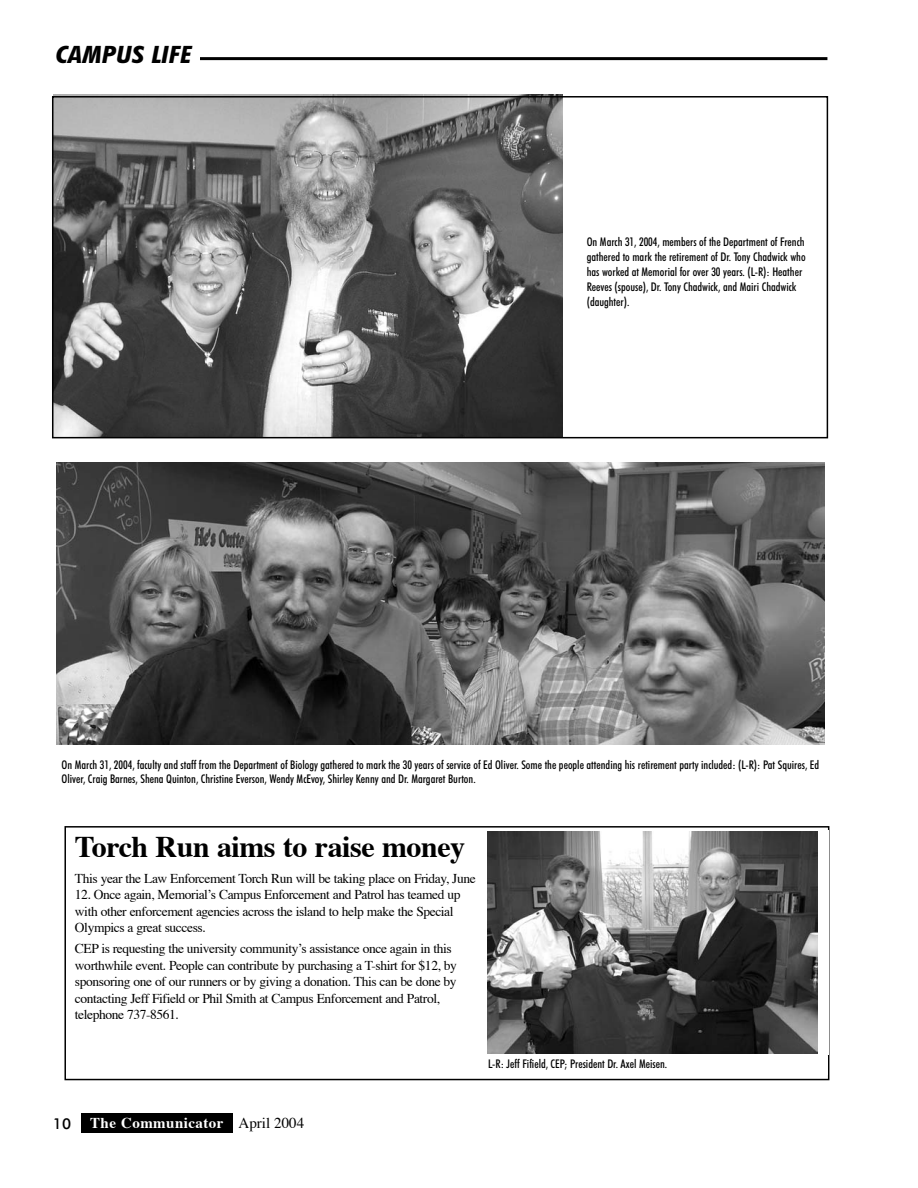
<style>
.page{position:relative;width:918px;height:1188px;background:#fff}
.page>*{position:absolute;margin:0;border:0;box-sizing:border-box;transform-origin:0 0}
.t1{font:700 30px "Times";letter-spacing:-.015em;color:#000}
.t2{font:italic 700 condensed 24px "Futura BT";color:#000;scale:1.2 1}
.t3{font:700 15px "Times";letter-spacing:.03em;color:#fff}
.t4{font:500 15px "Futura BT";color:#000}
.t5{font:13.5px/16.5px "Times";letter-spacing:-.03em;color:#000}
.t6{font:500 condensed 12px/15px "Futura BT";color:#000}
.s1{font-weight:400;color:#000}
</style>
<div class="page">
<div style="left:81px;top:1113px;width:151px;height:20px;background:#000"></div>
<hr style="left:55px;top:57px;width:772px;height:3px;background:#000">
<div style="left:54px;top:43px;width:146px;height:38px;background:#fff"></div>
<img style="left:53px;top:95px;width:509px;height:340px">
<div style="left:52px;top:96px;width:776px;height:342px;border:2px solid #000"></div>
<div style="left:64px;top:826px;width:765px;height:254px;border:2px solid #000"></div>
<img style="left:57px;top:462px;width:768px;height:283px">
<svg style="left:487px;top:830px;width:341px;height:225px"></svg>
<img style="left:487px;top:832px;width:330px;height:221px">
<div style="left:487px;top:1057px;width:341px;height:18px;background:#fff"></div>
<h2 class="t2" style="left:56px;top:44px;width:115px">CAMPUS LIFE</h2>
<p class="t6" style="left:587px;top:235px;width:220px">On March 31, 2004, members of the Department of French gathered to mark the retirement of Dr. Tony Chadwick who has worked at Memorial for over 30 years. (L-R): Heather Reeves (spouse), Dr. Tony Chadwick, and Mairi Chadwick (daughter).</p>
<p class="t6" style="left:62px;top:758px;width:759px;line-height:14.4px">On March 31, 2004, faculty and staff from the Department of Biology gathered to mark the 30 years of service of Ed Oliver. Some the people attending his retirement party included: (L-R): Pat Squires, Ed<br>Oliver, Craig Barnes, Shena Quinton, Christine Everson, Wendy McEvoy, Shirley Kenny and Dr. Margaret Burton.</p>
<h1 class="t1" style="left:75px;top:835px;width:392px">Torch Run aims to raise money</h1>
<p class="t5" style="left:75px;top:871px;width:402px">This year the Law Enforcement Torch Run will be taking place on Friday, June</p>
<p class="t5" style="left:75px;top:887px;width:387px">12. Once again, Memorial’s Campus Enforcement and Patrol has teamed up with other enforcement agencies across the island to help make the Special<br>Olympics a great success.</p>
<p class="t5" style="left:75px;top:941px;width:384px">CEP is requesting the university community’s assistance once again in this worthwhile event. People can contribute by purchasing a T-shirt for $12, by sponsoring one of our runners or by giving a donation. This can be done by contacting Jeff Fifield or Phil Smith at Campus Enforcement and Patrol, telephone 737-8561.</p>
<p class="t6" style="left:488px;top:1057px;width:181px">L-R: Jeff Fifield, CEP; President Dr. Axel Meisen.</p>
<p class="t4" style="left:53px;top:1118px;width:20px">10</p>
<p class="t3" style="left:90px;top:1117px;width:216px">The Communicator <span class="s1">April 2004</span></p>
</div>
